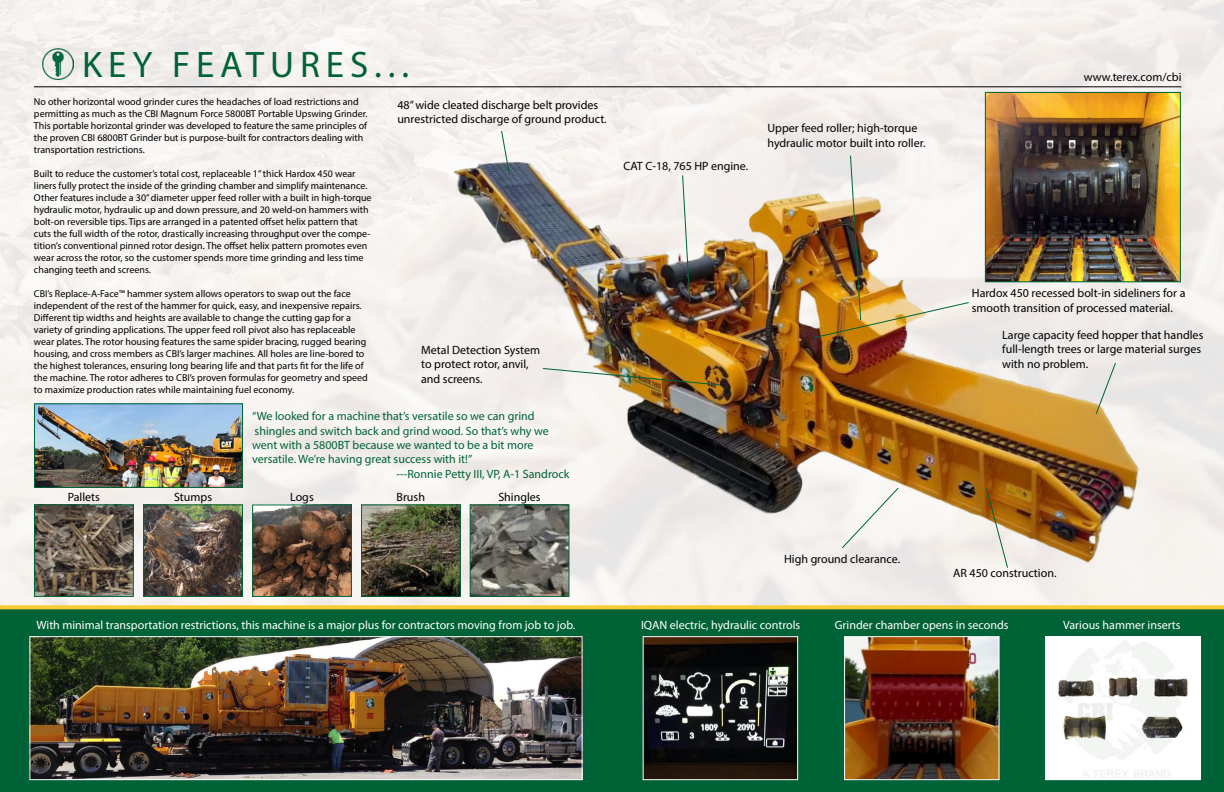
<style>
.page{position:relative;width:1224px;height:792px;background:#fff}
.page>*{position:absolute;margin:0;border:0;box-sizing:border-box;transform-origin:0 0}
.t1{font:37px "Myriad Pro";letter-spacing:.16em;color:#006237}
.t2{font:12px/14.4px "Myriad Pro";color:#000}
.t3{font:12px "Myriad Pro";color:#006237}
.t4{font:12px "Myriad Pro";color:#fff}
.t5{font:10px/12px "Myriad Pro";color:#000}
</style>
<div class="page">
<img style="left:0;top:0;width:1224px;height:605px">
<svg style="left:0;top:605px;width:1224px;height:187px;background:#136b3a"></svg>
<img style="left:349px;top:146px;width:829px;height:448px">
<hr style="left:34px;top:87px;width:1147px;height:1px;background:#000">
<img style="left:43px;top:49px;width:31px;height:30px">
<img style="left:645px;top:638px;width:151px;height:140px">
<div style="left:643px;top:636px;width:155px;height:144px;border:1px solid #fff"></div>
<img style="left:1047px;top:638px;width:152px;height:140px">
<img style="left:846px;top:638px;width:152px;height:140px">
<div style="left:844px;top:636px;width:156px;height:144px;border:1px solid #fff"></div>
<svg style="left:1095px;top:362px;width:22px;height:53px"></svg>
<svg style="left:841px;top:487px;width:59px;height:62px"></svg>
<img style="left:542px;top:367px;width:178px;height:19px">
<svg style="left:682px;top:174px;width:9px;height:129px"></svg>
<svg style="left:500px;top:130px;width:11px;height:46px"></svg>
<svg style="left:985px;top:487px;width:24px;height:82px;background:#c7ab82"></svg>
<img style="left:31px;top:638px;width:550px;height:140px">
<div style="left:29px;top:636px;width:554px;height:144px;border:1px solid #fff"></div>
<img style="left:36px;top:506px;width:96px;height:89px">
<div style="left:34px;top:504px;width:100px;height:93px;border:1px solid #006237"></div>
<img style="left:145px;top:506px;width:96px;height:89px">
<div style="left:143px;top:504px;width:100px;height:93px;border:1px solid #006237"></div>
<img style="left:254px;top:506px;width:96px;height:89px">
<div style="left:252px;top:504px;width:100px;height:93px;border:1px solid #006237"></div>
<img style="left:363px;top:506px;width:96px;height:89px">
<div style="left:361px;top:504px;width:100px;height:93px;border:1px solid #006237"></div>
<img style="left:472px;top:506px;width:95px;height:89px">
<div style="left:470px;top:504px;width:99px;height:93px;border:1px solid #006237"></div>
<img style="left:987px;top:94px;width:192px;height:186px">
<div style="left:985px;top:92px;width:196px;height:190px;border:1px solid #006237"></div>
<img style="left:813px;top:155px;width:157px;height:184px">
<img style="left:36px;top:405px;width:205px;height:81px">
<div style="left:34px;top:403px;width:209px;height:85px;border:1px solid #006237"></div>
<h1 class="t1" style="left:82px;top:41px;width:328px">KEY FEATURES...</h1>
<p class="t5" style="left:34px;top:96px;width:335px">No other horizontal wood grinder cures the headaches of load restrictions and permitting as much as the CBI Magnum Force 5800BT Portable Upswing Grinder.<br>This portable horizontal grinder was developed to feature the same principles of the proven CBI 6800BT Grinder but is purpose-built for contractors dealing with transportation restrictions.</p>
<p class="t5" style="left:34px;top:168px;width:339px">Built to reduce the customer’s total cost, replaceable 1” thick Hardox 450 wear liners fully protect the inside of the grinding chamber and simplify maintenance.<br>Other features include a 30” diameter upper feed roller with a built in high-torque hydraulic motor, hydraulic up and down pressure, and 20 weld-on hammers with bolt-on reversible tips. Tips are arranged in a patented offset helix pattern that cuts the full width of the rotor, drastically increasing throughput over the compe&shy;tition’s conventional pinned rotor design. The offset helix pattern promotes even wear across the rotor, so the customer spends more time grinding and less time changing teeth and screens.</p>
<p class="t5" style="left:34px;top:288px;width:335px">CBI’s Replace-A-Face™ hammer system allows operators to swap out the face independent of the rest of the hammer for quick, easy, and inexpensive repairs.<br>Different tip widths and heights are available to change the cutting gap for a variety of grinding applications. The upper feed roll pivot also has replaceable wear plates. The rotor housing features the same spider bracing, rugged bearing housing, and cross members as CBI’s larger machines. All holes are line-bored to the highest tolerances, ensuring long bearing life and that parts fit for the life of the machine. The rotor adheres to CBI’s proven formulas for geometry and speed to maximize production rates while maintaining fuel economy.</p>
<p class="t2" style="left:397px;top:97px;width:211px">48” wide cleated discharge belt provides unrestricted discharge of ground product.</p>
<p class="t2" style="left:421px;top:343px;width:121px">Metal Detection System to protect rotor, anvil, and screens.</p>
<p class="t3" style="left:252px;top:409px;width:284px">“We looked for a machine that’s versatile so we can grind</p>
<p class="t3" style="left:255px;top:423px;width:296px">shingles and switch back and grind wood. So that’s why we</p>
<p class="t3" style="left:252px;top:438px;width:283px">went with a 5800BT because we wanted to be a bit more</p>
<p class="t3" style="left:252px;top:452px;width:222px">versatile. We’re having great success with it!”</p>
<p class="t3" style="left:396px;top:466px;width:175px">---Ronnie Petty III, VP, A-1 Sandrock</p>
<p class="t2" style="left:68px;top:490px;width:34px">Pallets</p>
<p class="t2" style="left:174px;top:490px;width:40px">Stumps</p>
<p class="t2" style="left:290px;top:490px;width:25px">Logs</p>
<p class="t2" style="left:397px;top:490px;width:30px">Brush</p>
<p class="t2" style="left:498px;top:490px;width:44px">Shingles</p>
<p class="t2" style="left:623px;top:158px;width:126px">CAT C-18, 765 HP engine.</p>
<p class="t2" style="left:768px;top:121px;width:160px">Upper feed roller; high-torque hydraulic motor built into roller.</p>
<p class="t2" style="left:1084px;top:70px;width:99px">www.terex.com/cbi</p>
<p class="t2" style="left:972px;top:286px;width:215px">Hardox 450 recessed bolt-in sideliners for a smooth transition of processed material.</p>
<p class="t2" style="left:1002px;top:327px;width:203px">Large capacity feed hopper that handles full-length trees or large material surges with no problem.</p>
<p class="t4" style="left:37px;top:617px;width:540px">With minimal transportation restrictions, this machine is a major plus for contractors moving from job to job.</p>
<p class="t2" style="left:784px;top:551px;width:118px">High ground clearance.</p>
<p class="t2" style="left:953px;top:565px;width:105px">AR 450 construction.</p>
<p class="t4" style="left:641px;top:617px;width:161px">IQAN electric, hydraulic controls</p>
<p class="t4" style="left:835px;top:617px;width:175px">Grinder chamber opens in seconds</p>
<p class="t4" style="left:1063px;top:617px;width:119px">Various hammer inserts</p>
</div>
